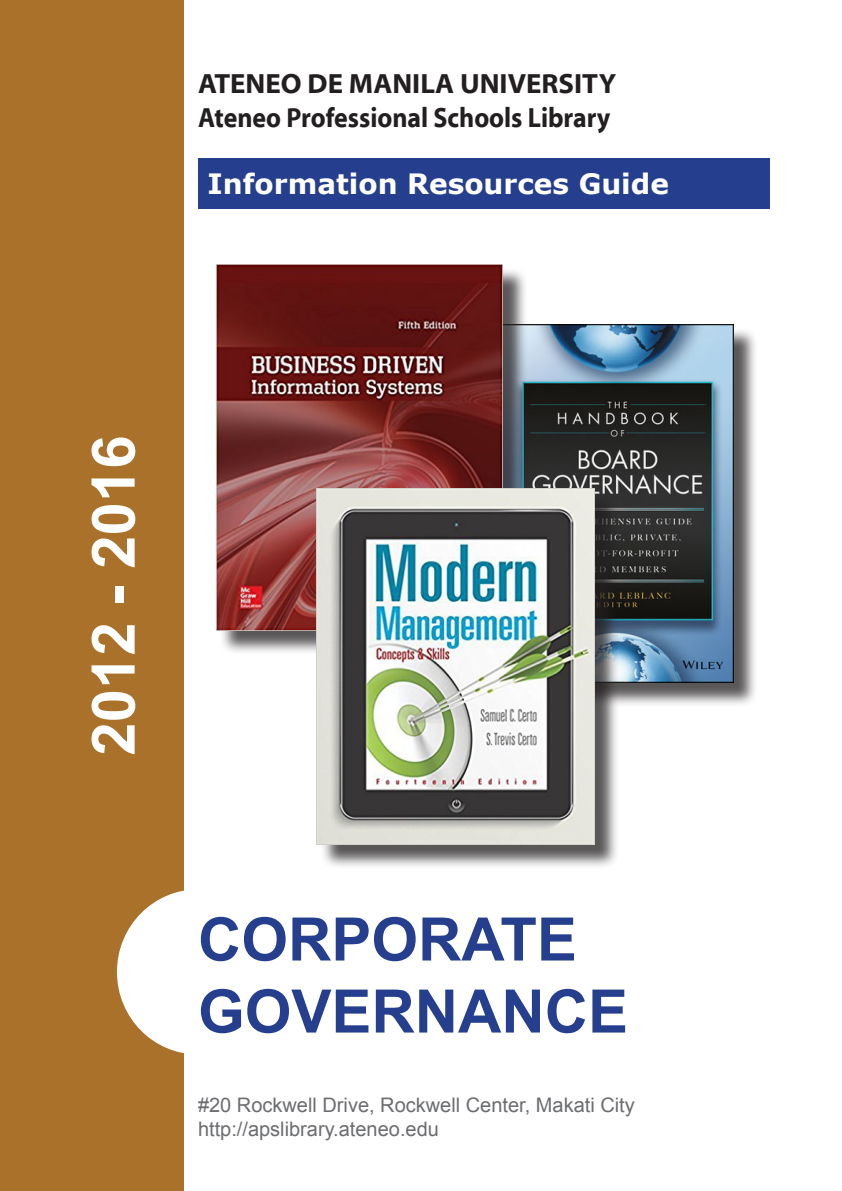
<style>
.page{position:relative;width:842px;height:1191px;background:#fff}
.page>*{position:absolute;margin:0;border:0;box-sizing:border-box;transform-origin:0 0}
.t1{font:700 60px/72px "Arial";color:#253f8e}
.t2{font:700 60px "Arial";color:#fff}
.t3{font:700 28px "Myriad Web Pro";color:#231f20;scale:.9 1}
.t4{font:700 28px "Verdana";color:#fff}
.t5{font:700 28px "Myriad Web Pro";color:#231f20}
.t6{font:20px "Arial";color:#6c6d70}
</style>
<div class="page">
<div style="left:501px;top:327px;width:257px;height:380px;background:#231f20;opacity:.75"></div>
<img style="left:528px;top:324px;width:205px;height:358px">
<div style="left:198px;top:158px;width:572px;height:50px;background:#253f8e"></div>
<div style="left:0;top:0;width:183px;height:1191px;background:#a97129"></div>
<div style="left:117px;top:889px;width:162px;height:165px;background:#fff;border-radius:50%"></div>
<div style="left:219px;top:267px;width:309px;height:388px;background:#231f20;opacity:.75"></div>
<img style="left:216px;top:264px;width:287px;height:366px">
<div style="left:320px;top:492px;width:299px;height:377px;background:#231f20;opacity:.75"></div>
<img style="left:317px;top:489px;width:277px;height:355px">
<p class="t5" style="left:198px;top:69px;width:420px">ATENEO DE MANILA UNIVERSITY</p>
<p class="t3" style="left:198px;top:102px;width:460px">Ateneo Professional Schools Library</p>
<p class="t4" style="left:208px;top:166px;width:463px">Information Resources Guide</p>
<p class="t2" style="left:74px;top:755px;width:322px;rotate:-90deg">2012 - 2016</p>
<p class="t1" style="left:198px;top:905px;width:432px">CORPORATE<br>GOVERNANCE</p>
<p class="t6" style="left:198px;top:1092px;width:438px">#20 Rockwell Drive, Rockwell Center, Makati City</p>
<p class="t6" style="left:198px;top:1116px;width:242px">http://apslibrary.ateneo.edu</p>
</div>
